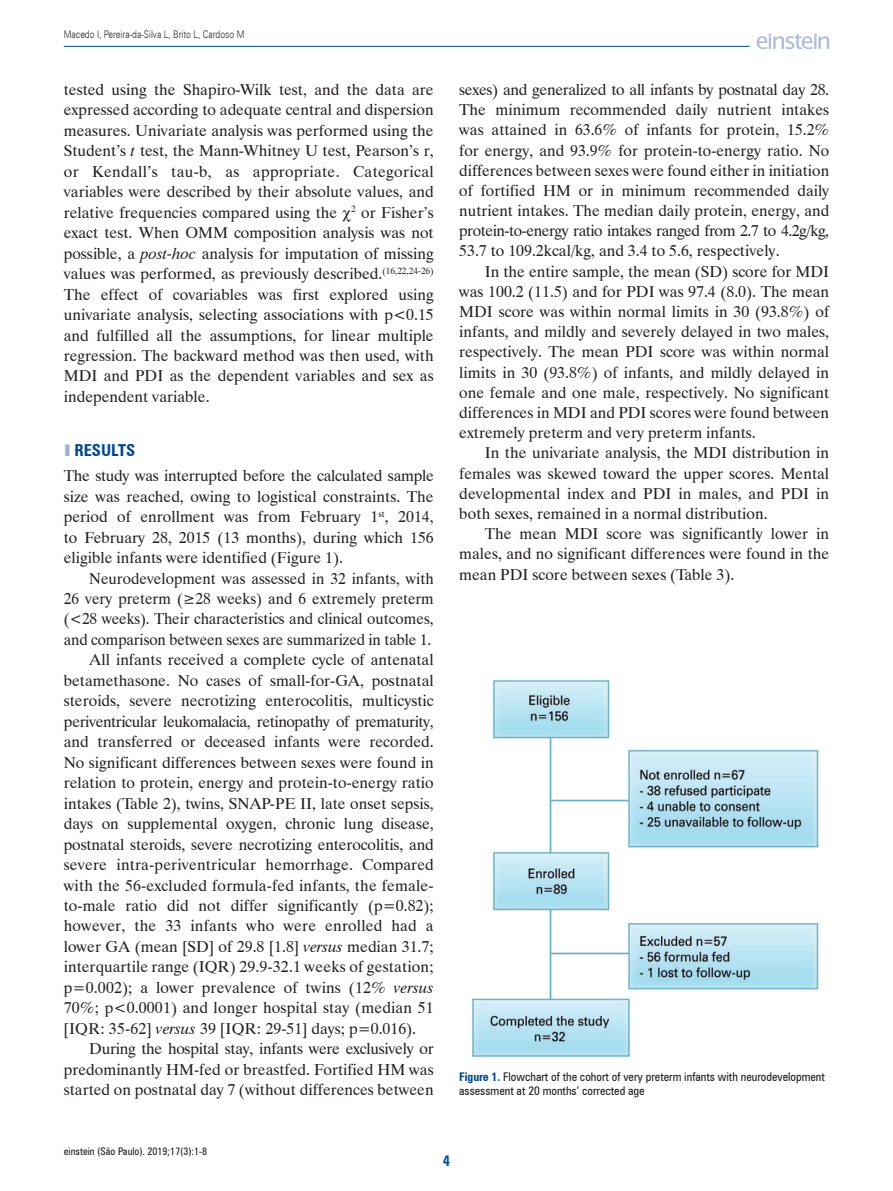
<style>
.page{position:relative;width:893px;height:1191px;background:#fff}
.page>*{position:absolute;margin:0;border:0;box-sizing:border-box;transform-origin:0 0}
.t1{font:700 condensed 16.5px "Zurich BT";color:#004a8b}
.t2{font:15.75px/20.2px "Dutch 801 BT";color:#231f20;text-align:justify}
.t3{font:15.75px "Dutch 801 BT";letter-spacing:-.03em;color:#231f20}
.t4{font:15.75px "Dutch 801 BT";letter-spacing:-.02em;color:#231f20}
.t5{font:700 condensed 15px "Zurich BT";color:#004a8b}
.t6{font:condensed 12px/14.2px "Zurich BT";color:#231f20}
.t7{font:300 10.5px "Zurich BT";color:#231f20;scale:.8 1}
.t8{font:condensed 10.5px "Zurich BT";color:#231f20}
.s1{font-style:italic}
.s2{color:#a2b0d2}
.s3{font-weight:700;color:#004a8b}
</style>
<div class="page">
<svg style="left:757px;top:34px;width:72px;height:15px"></svg>
<hr style="left:64px;top:46px;width:685px;height:1px;background:#004a8b">
<img style="left:472px;top:679px;width:347px;height:378px">
<p class="t7" style="left:64px;top:28px;width:227px">Macedo I, Pereira-da-Silva L, Brito L, Cardoso M</p>
<p class="t2" style="left:64px;top:79px;width:371px">tested using the Shapiro-Wilk test, and the data are expressed according to adequate central and dispersion measures. Univariate analysis was performed using the Student’s <span class="s1">t</span> test, the Mann-Whitney U test, Pearson’s r, or Kendall’s tau-b, as appropriate. Categorical variables were described by their absolute values, and relative frequencies compared using the <sup>2</sup> or Fisher’s exact test. When OMM composition analysis was not possible, a <span class="s1">post-hoc</span> analysis for imputation of missing values was performed, as previously described.<sup>(16,22,24-26)<br></sup>The effect of covariables was first explored using univariate analysis, selecting associations with p&lt;0.15 and fulfilled all the assumptions, for linear multiple regression. The backward method was then used, with MDI and PDI as the dependent variables and sex as independent variable.</p>
<p class="t1" style="left:64px;top:440px;width:73px"><span class="s2">❚</span> RESULTS</p>
<p class="t2" style="left:64px;top:465px;width:371px">The study was interrupted before the calculated sample size was reached, owing to logistical constraints. The period of enrollment was from February 1<sup>st</sup>, 2014, to February 28, 2015 (13 months), during which 156 eligible infants were identified (Figure 1).</p>
<p class="t2" style="left:89px;top:568px;width:346px">Neurodevelopment was assessed in 32 infants, with</p>
<p class="t2" style="left:64px;top:588px;width:371px">26 very preterm (≥28 weeks) and 6 extremely preterm</p>
<p class="t2" style="left:64px;top:609px;width:371px">(&lt;28 weeks). Their characteristics and clinical outcomes,</p>
<p class="t2" style="left:64px;top:629px;width:369px">and comparison between sexes are summarized in table 1.</p>
<p class="t2" style="left:89px;top:649px;width:346px">All infants received a complete cycle of antenatal</p>
<p class="t2" style="left:64px;top:670px;width:371px">betamethasone. No cases of small-for-GA, postnatal</p>
<p class="t2" style="left:64px;top:690px;width:371px">steroids, severe necrotizing enterocolitis, multicystic</p>
<p class="t3" style="left:64px;top:711px;width:371px">periventricular leukomalacia, retinopathy of prematurity,</p>
<p class="t2" style="left:64px;top:731px;width:371px">and transferred or deceased infants were recorded.</p>
<p class="t2" style="left:64px;top:752px;width:371px">No significant differences between sexes were found in</p>
<p class="t2" style="left:64px;top:772px;width:371px">relation to protein, energy and protein-to-energy ratio</p>
<p class="t2" style="left:64px;top:793px;width:371px">intakes (Table 2), twins, SNAP-PE II, late onset sepsis,</p>
<p class="t2" style="left:64px;top:813px;width:371px">days on supplemental oxygen, chronic lung disease,</p>
<p class="t2" style="left:64px;top:834px;width:371px">postnatal steroids, severe necrotizing enterocolitis, and</p>
<p class="t2" style="left:64px;top:854px;width:371px">severe intra-periventricular hemorrhage. Compared</p>
<p class="t2" style="left:64px;top:875px;width:371px">with the 56-excluded formula-fed infants, the female-</p>
<p class="t2" style="left:64px;top:895px;width:371px">to-male ratio did not differ significantly (p=0.82);</p>
<p class="t2" style="left:64px;top:915px;width:371px">however, the 33 infants who were enrolled had a</p>
<p class="t2" style="left:64px;top:936px;width:371px">lower GA (mean [SD] of 29.8 [1.8] <span class="s1">versus</span> median 31.7;</p>
<p class="t2" style="left:64px;top:956px;width:371px">interquartile range (IQR) 29.9-32.1 weeks of gestation;</p>
<p class="t2" style="left:64px;top:977px;width:371px">p=0.002); a lower prevalence of twins (12% <span class="s1">versus</span></p>
<p class="t2" style="left:64px;top:997px;width:371px">70%; p&lt;0.0001) and longer hospital stay (median 51</p>
<p class="t2" style="left:64px;top:1018px;width:354px">[IQR: 35-62] <span class="s1">versus</span> 39 [IQR: 29-51] days; p=0.016).</p>
<p class="t4" style="left:89px;top:1039px;width:346px">During the hospital stay, infants were exclusively or</p>
<p class="t2" style="left:64px;top:1059px;width:371px">predominantly HM-fed or breastfed. Fortified HM was</p>
<p class="t2" style="left:64px;top:1079px;width:371px">started on postnatal day 7 (without differences between</p>
<p class="t2" style="left:459px;top:79px;width:371px">sexes) and generalized to all infants by postnatal day 28.<br>The minimum recommended daily nutrient intakes was attained in 63.6% of infants for protein, 15.2% for energy, and 93.9% for protein-to-energy ratio. No differences between sexes were found either in initiation of fortified HM or in minimum recommended daily nutrient intakes. The median daily protein, energy, and protein-to-energy ratio intakes ranged from 2.7 to 4.2g/kg, 53.7 to 109.2kcal/kg, and 3.4 to 5.6, respectively.</p>
<p class="t2" style="left:459px;top:261px;width:371px;text-indent:26px">In the entire sample, the mean (SD) score for MDI was 100.2 (11.5) and for PDI was 97.4 (8.0). The mean MDI score was within normal limits in 30 (93.8%) of infants, and mildly and severely delayed in two males, respectively. The mean PDI score was within normal limits in 30 (93.8%) of infants, and mildly delayed in one female and one male, respectively. No significant differences in MDI and PDI scores were found between extremely preterm and very preterm infants.</p>
<p class="t2" style="left:459px;top:443px;width:371px;text-indent:26px">In the univariate analysis, the MDI distribution in females was skewed toward the upper scores. Mental developmental index and PDI in males, and PDI in both sexes, remained in a normal distribution.</p>
<p class="t2" style="left:459px;top:523px;width:371px;text-indent:26px">The mean MDI score was significantly lower in males, and no significant differences were found in the mean PDI score between sexes (Table 3).</p>
<p class="t6" style="left:459px;top:1069px;width:367px"><span class="s3">Figure 1.</span> Flowchart of the cohort of very preterm infants with neurodevelopment assessment at 20 months’ corrected age</p>
<p class="t8" style="left:64px;top:1144px;width:145px">einstein (São Paulo). 2019;17(3):1-8</p>
<p class="t5" style="left:443px;top:1151px;width:9px">4</p>
</div>
